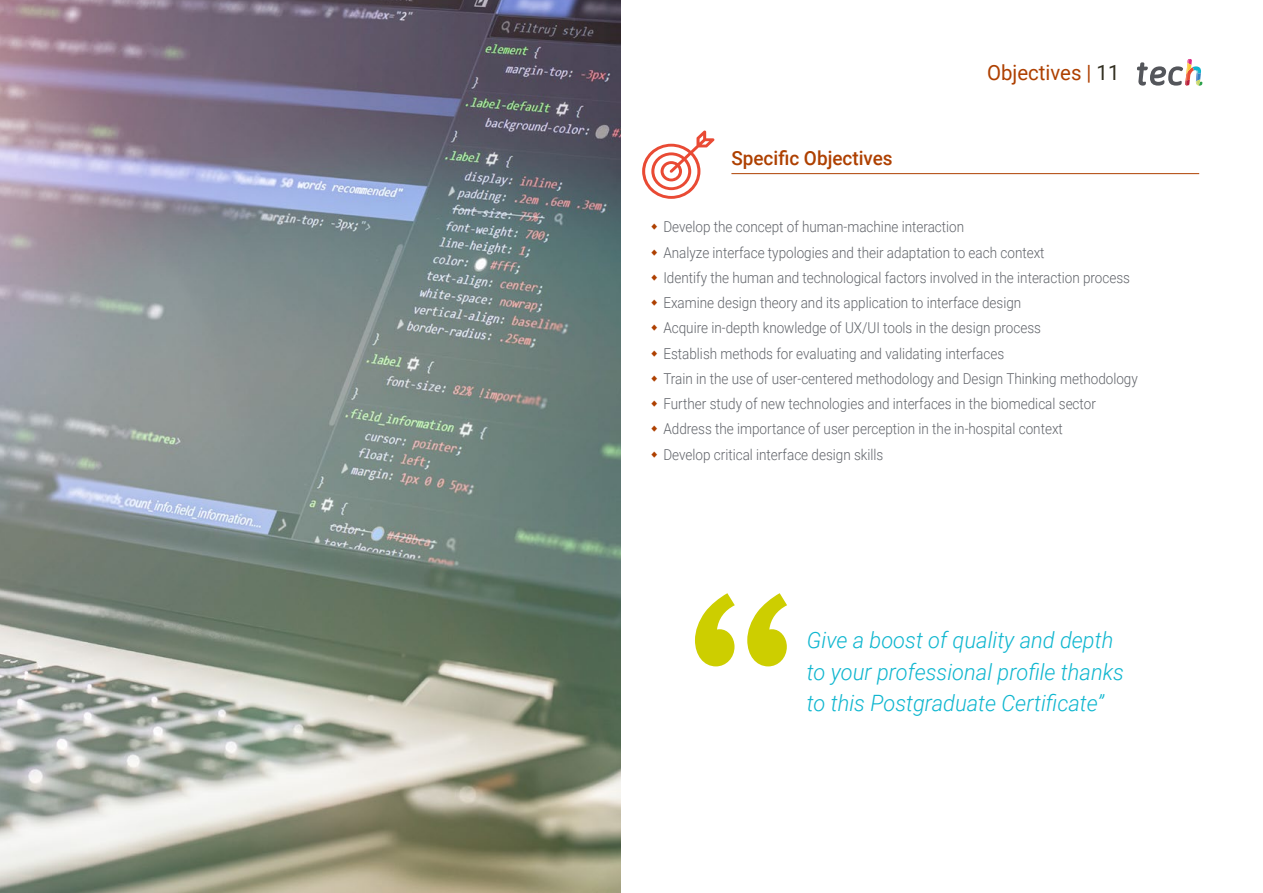
<style>
.page{position:relative;width:1263px;height:893px;background:#fff}
.page>*{position:absolute;margin:0;border:0;box-sizing:border-box;transform-origin:0 0}
.t1{font:italic 300 22.5px/31.5px "Roboto";color:#0fb6cf}
.t2{font:21px "Roboto";color:#ae4000}
.t3{font:500 19.5px "Roboto";color:#ae4000}
.t4{font:300 15px/25.2px "Roboto";color:#61646a;scale:.9 1}
.s1{color:#312e20}
</style>
<div class="page">
<hr style="left:731px;top:173px;width:468px;height:1px;background:#ae4000">
<svg style="left:642px;top:130px;width:72px;height:69px"></svg>
<img style="left:0;top:0;width:621px;height:893px">
<svg style="left:1137px;top:59px;width:65px;height:27px"></svg>
<svg style="left:695px;top:593px;width:92px;height:73px"></svg>
<h3 class="t3" style="left:731px;top:144px;width:163px">Specific Objectives</h3>
<h2 class="t2" style="left:987px;top:57px;width:134px">Objectives | <span class="s1">11</span></h2>
<p class="t4" style="left:663px;top:214px;width:529px">Develop the concept of human-machine interaction<br>Analyze interface typologies and their adaptation to each context<br>Identify the human and technological factors involved in the interaction process Examine design theory and its application to interface design<br>Acquire in-depth knowledge of UX/UI tools in the design process<br>Establish methods for evaluating and validating interfaces<br>Train in the use of user-centered methodology and Design Thinking methodology Further study of new technologies and interfaces in the biomedical sector Address the importance of user perception in the in-hospital context<br>Develop critical interface design skills</p>
<h1 class="t1" style="left:807px;top:624px;width:319px">Give a boost of quality and depth to your professional profile thanks to this Postgraduate Certificate”</h1>
</div>
